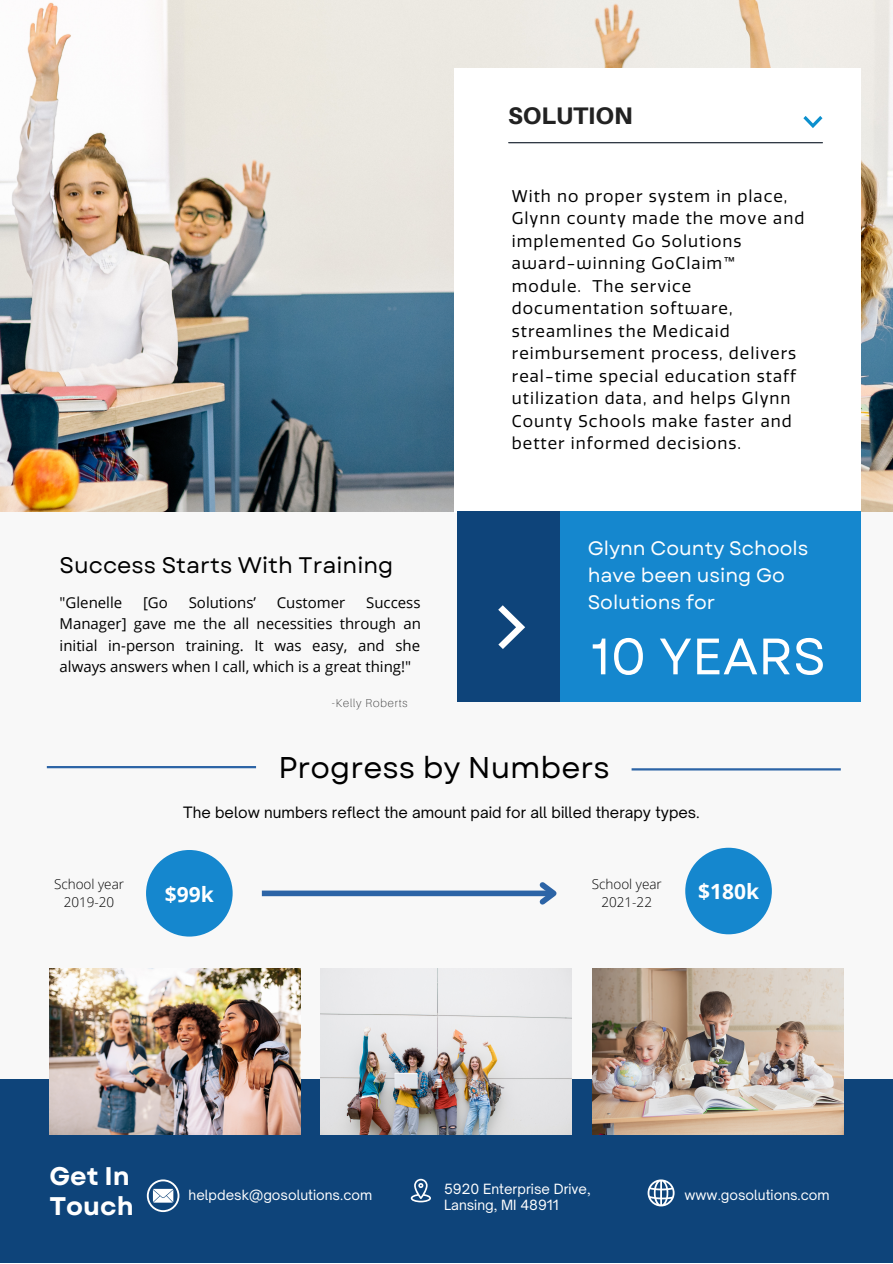
<style>
.page{position:relative;width:893px;height:1264px;background:#fff}
.page>*{position:absolute;margin:0;border:0;box-sizing:border-box;transform-origin:0 0}
.t1{font:51px "Garet";color:#fff}
.t2{font:30px "Garet";color:#000}
.t3{font:700 25.5px/30.3px "Garet";color:#fff}
.t4{font:800 24px "Aileron";color:#222}
.t5{font:22.5px "Garet";color:#000}
.t6{font:700 21px "Open Sans";color:#fff}
.t7{font:19.5px/27px "Garet";color:#fff}
.t8{font:16.5px/22.5px "Quatro Sans";letter-spacing:.06em;color:#000}
.t9{font:15px/21.3px "Open Sans";color:#000;text-align:justify}
.t10{font:15px "Open Sauce One";color:#000}
.t11{font:13.5px/16.8px "Open Sauce One";color:#fff}
.t12{font:300 13.5px/18px "Open Sans";color:#000;text-align:center}
.t13{font:100 11.4px "Aileron";letter-spacing:.08em;color:#222}
</style>
<div class="page">
<div style="left:0;top:0;width:892px;height:1262px;background:#f8f8f8"></div>
<img style="left:0;top:0;width:892px;height:511px">
<div style="left:454px;top:68px;width:406px;height:444px;background:#fff"></div>
<div style="left:0;top:1079px;width:892px;height:183px;background:#0e447a"></div>
<img style="left:49px;top:968px;width:251px;height:166px">
<img style="left:321px;top:968px;width:250px;height:166px">
<img style="left:592px;top:968px;width:251px;height:166px">
<div style="left:457px;top:512px;width:403px;height:189px;background:#1587ce"></div>
<div style="left:457px;top:512px;width:102px;height:189px;background:#0e447a"></div>
<svg style="left:498px;top:605px;width:27px;height:44px"></svg>
<svg style="left:411px;top:1178px;width:20px;height:24px"></svg>
<hr style="left:631px;top:768px;width:209px;height:2px;background:#2c64a6">
<svg style="left:647px;top:1179px;width:27px;height:27px"></svg>
<hr style="left:47px;top:766px;width:209px;height:2px;background:#2c64a6">
<hr style="left:508px;top:142px;width:314px;height:1px;background:#0b1623">
<svg style="left:803px;top:116px;width:19px;height:12px"></svg>
<svg style="left:147px;top:1179px;width:32px;height:32px"></svg>
<div style="left:146px;top:850px;width:87px;height:86px;background:#1587ce;border-radius:50%"></div>
<div style="left:685px;top:847px;width:86px;height:87px;background:#1587ce;border-radius:50%"></div>
<div style="left:262px;top:890px;width:291px;height:6px;background:#2c64a6"></div>
<svg style="left:534px;top:882px;width:23px;height:23px"></svg>
<h3 class="t4" style="left:508px;top:101px;width:126px">SOLUTION</h3>
<h3 class="t5" style="left:60px;top:548px;width:335px">Success Starts With Training</h3>
<p class="t9" style="left:60px;top:591px;width:64px">"Glenelle</p>
<p class="t9" style="left:143px;top:591px;width:26px">[Go</p>
<p class="t9" style="left:189px;top:591px;width:69px">Solutions’</p>
<p class="t9" style="left:277px;top:591px;width:70px">Customer</p>
<p class="t9" style="left:60px;top:591px;width:363px;text-indent:306px">Success Manager] gave me the all necessities through an initial in-person training. It was easy, and she always answers when I call, which is a great thing!"</p>
<p class="t13" style="left:331px;top:695px;width:77px">-Kelly Roberts</p>
<p class="t8" style="left:512px;top:186px;width:294px">With no proper system in place,<br>Glynn county made the move and implemented Go Solutions award-winning GoClaim™ module. The service documentation software, streamlines the Medicaid reimbursement process, delivers real-time special education staff utilization data, and helps Glynn<br>County Schools make faster and better informed decisions.</p>
<p class="t7" style="left:587px;top:534px;width:222px">Glynn County Schools have been using Go<br>Solutions for</p>
<h1 class="t1" style="left:590px;top:619px;width:236px">10 YEARS</h1>
<h2 class="t2" style="left:278px;top:746px;width:333px">Progress by Numbers</h2>
<p class="t10" style="left:183px;top:803px;width:518px">The below numbers reflect the amount paid for all billed therapy types.</p>
<p class="t12" style="left:54px;top:874px;width:71px">School year<br>2019-20</p>
<p class="t12" style="left:591px;top:874px;width:71px">School year<br>2021-22</p>
<p class="t6" style="left:165px;top:879px;width:50px">$99k</p>
<p class="t6" style="left:698px;top:877px;width:62px">$180k</p>
<h3 class="t3" style="left:49px;top:1160px;width:86px">Get In<br>Touch</h3>
<p class="t11" style="left:188px;top:1186px;width:185px">helpdesk@gosolutions.com</p>
<p class="t11" style="left:444px;top:1179px;width:148px">5920 Enterprise Drive,<br>Lansing, MI 48911</p>
<p class="t11" style="left:684px;top:1186px;width:147px">www.gosolutions.com</p>
</div>
